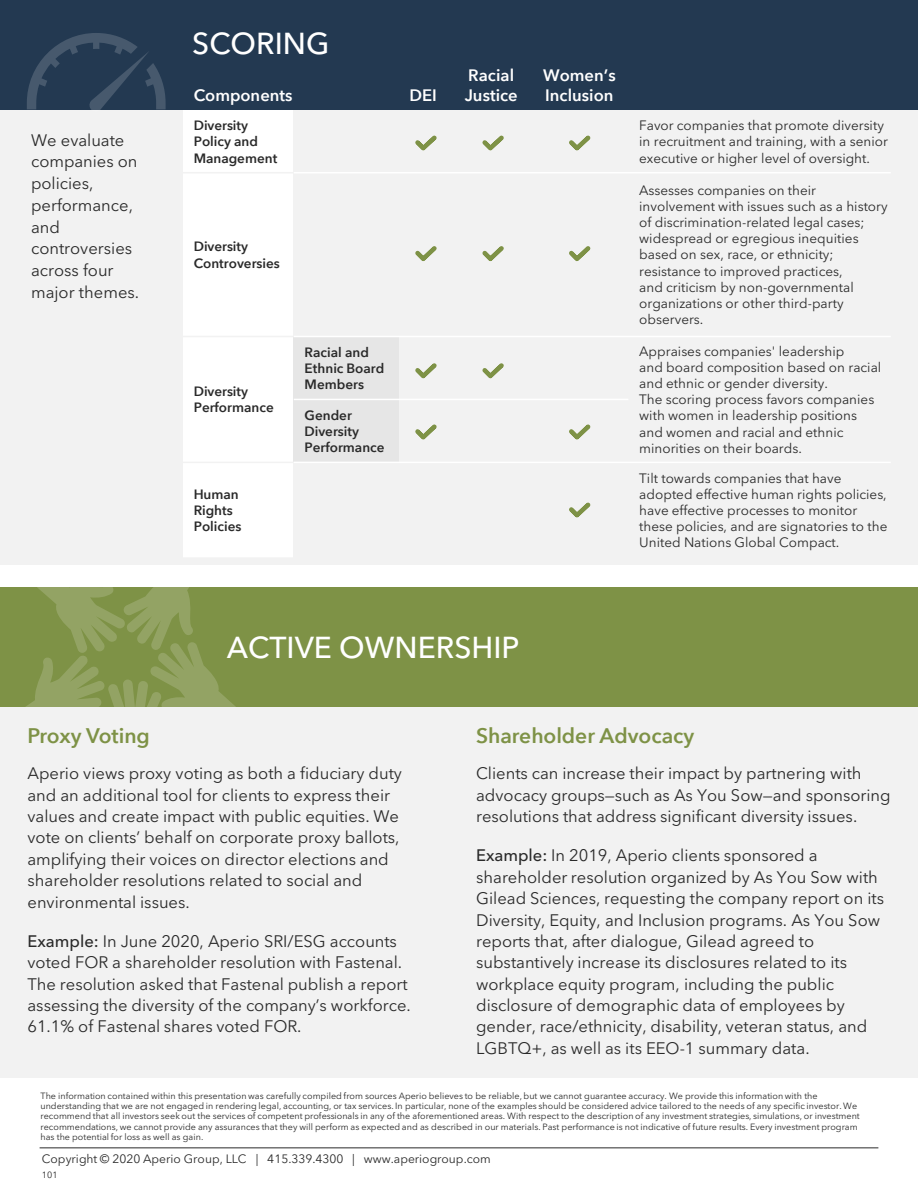
<style>
.page{position:relative;width:918px;height:1188px;background:#fff}
.page>*{position:absolute;margin:0;border:0;box-sizing:border-box;transform-origin:0 0}
.t1{font:500 30px "Avenir Next LT Pro";color:#fff}
.t2{font:600 21px "Avenir Next LT Pro";letter-spacing:-.005em;color:#7e9246}
.t3{font:16.5px/21.5px "Avenir Next LT Pro";color:#2a2a2a}
.t4{font:600 16.5px/19.8px "Avenir Next LT Pro";color:#fff}
.t5{font:13.5px/16.2px "Avenir Next LT Pro";color:#2a2a2a}
.t6{font:600 13.5px/16.2px "Avenir Next LT Pro";color:#2a2a2a}
.t7{font:12px "Avenir Next LT Pro";color:#2a2a2a}
.t8{font:9px/10.2px "Avenir Next LT Pro";letter-spacing:.005em;color:#2a2a2a}
.s1{font-weight:500}
</style>
<div class="page">
<hr style="left:40px;top:1147px;width:838px;height:1px;background:#2a2a2a">
<div style="left:0;top:588px;width:918px;height:119px;background:#7e9246"></div>
<svg style="left:14px;top:564px;width:225px;height:143px"></svg>
<div style="left:0;top:707px;width:918px;height:371px;background:#f2f2f2"></div>
<div style="left:0;top:12px;width:918px;height:552px;background:#f2f2f2"></div>
<div style="left:0;top:0;width:918px;height:110px;background:#233951"></div>
<div style="left:183px;top:110px;width:111px;height:63px;background:#fff"></div>
<div style="left:183px;top:173px;width:111px;height:164px;background:#fff"></div>
<div style="left:183px;top:337px;width:111px;height:125px;background:#fff"></div>
<div style="left:294px;top:337px;width:105px;height:62px;background:#e6e6e6"></div>
<div style="left:294px;top:399px;width:105px;height:63px;background:#e6e6e6"></div>
<div style="left:183px;top:462px;width:111px;height:96px;background:#fff"></div>
<hr style="left:183px;top:172px;width:111px;height:1px;background:#f2f2f2">
<hr style="left:294px;top:172px;width:597px;height:1px;background:#fff">
<hr style="left:183px;top:336px;width:111px;height:1px;background:#f2f2f2">
<hr style="left:294px;top:336px;width:597px;height:1px;background:#fff">
<hr style="left:294px;top:399px;width:334px;height:1px;background:#fff">
<hr style="left:183px;top:462px;width:111px;height:1px;background:#f2f2f2">
<hr style="left:294px;top:462px;width:597px;height:1px;background:#fff">
<hr style="left:183px;top:557px;width:216px;height:2px;background:#f2f2f2">
<svg style="left:415px;top:135px;width:22px;height:16px"></svg>
<svg style="left:482px;top:135px;width:22px;height:16px"></svg>
<svg style="left:569px;top:135px;width:22px;height:16px"></svg>
<svg style="left:415px;top:246px;width:22px;height:15px"></svg>
<svg style="left:482px;top:246px;width:22px;height:16px"></svg>
<svg style="left:569px;top:246px;width:22px;height:16px"></svg>
<svg style="left:569px;top:424px;width:22px;height:16px"></svg>
<svg style="left:415px;top:363px;width:22px;height:16px"></svg>
<svg style="left:482px;top:363px;width:22px;height:16px"></svg>
<svg style="left:415px;top:424px;width:22px;height:16px"></svg>
<svg style="left:569px;top:502px;width:22px;height:16px"></svg>
<svg style="left:27px;top:33px;width:139px;height:77px"></svg>
<p class="t3" style="left:31px;top:129px;width:110px">We evaluate companies on policies, performance, and controversies across four major themes.</p>
<p class="t1" style="left:192px;top:26px;width:139px">SCORING</p>
<p class="t4" style="left:194px;top:85px;width:100px">Components</p>
<p class="t4" style="left:410px;top:85px;width:29px">DEI</p>
<p class="t4" style="left:465px;top:65px;width:55px">Racial<br>Justice</p>
<p class="t4" style="left:543px;top:65px;width:74px">Women’s</p>
<p class="t4" style="left:545px;top:85px;width:70px">Inclusion</p>
<p class="t6" style="left:194px;top:117px;width:85px">Diversity<br>Policy and<br>Management</p>
<p class="t5" style="left:639px;top:117px;width:250px">Favor companies that promote diversity in recruitment and training, with a senior executive or higher level of oversight.</p>
<p class="t6" style="left:194px;top:239px;width:88px">Diversity<br>Controversies</p>
<p class="t6" style="left:194px;top:383px;width:82px">Diversity<br>Performance</p>
<p class="t6" style="left:194px;top:486px;width:49px">Human<br>Rights<br>Policies</p>
<p class="t5" style="left:639px;top:182px;width:250px">Assesses companies on their involvement with issues such as a history of discrimination-related legal cases; widespread or egregious inequities based on sex, race, or ethnicity; resistance to improved practices,<br>and criticism by non-governmental organizations or other third-party observers.</p>
<p class="t6" style="left:305px;top:344px;width:81px">Racial and<br>Ethnic Board<br>Members</p>
<p class="t5" style="left:639px;top:343px;width:244px">Appraises companies' leadership<br>and board composition based on racial and ethnic or gender diversity.<br>The scoring process favors companies with women in leadership positions and women and racial and ethnic minorities on their boards.</p>
<p class="t6" style="left:305px;top:407px;width:82px">Gender<br>Diversity<br>Performance</p>
<p class="t5" style="left:639px;top:470px;width:250px">Tilt towards companies that have adopted effective human rights policies, have effective processes to monitor these policies, and are signatories to the United Nations Global Compact.</p>
<p class="t1" style="left:227px;top:630px;width:294px">ACTIVE OWNERSHIP</p>
<p class="t2" style="left:28px;top:723px;width:124px">Proxy Voting</p>
<p class="t3" style="left:28px;top:763px;width:376px">Aperio views proxy voting as both a fiduciary duty and an additional tool for clients to express their values and create impact with public equities. We vote on clients’ behalf on corporate proxy ballots, amplifying their voices on director elections and shareholder resolutions related to social and environmental issues.</p>
<p class="t3" style="left:28px;top:931px;width:385px"><span class="s1">Example:</span> In June 2020, Aperio SRI/ESG accounts voted FOR a shareholder resolution with Fastenal.<br>The resolution asked that Fastenal publish a report assessing the diversity of the company’s workforce.<br>61.1% of Fastenal shares voted FOR.</p>
<p class="t2" style="left:476px;top:723px;width:220px">Shareholder Advocacy</p>
<p class="t3" style="left:476px;top:763px;width:416px">Clients can increase their impact by partnering with advocacy groups—such as As You Sow—and sponsoring resolutions that address significant diversity issues.</p>
<p class="t3" style="left:476px;top:845px;width:410px"><span class="s1">Example:</span> In 2019, Aperio clients sponsored a shareholder resolution organized by As You Sow with Gilead Sciences, requesting the company report on its Diversity, Equity, and Inclusion programs. As You Sow reports that, after dialogue, Gilead agreed to substantively increase its disclosures related to its workplace equity program, including the public disclosure of demographic data of employees by gender, race/ethnicity, disability, veteran status, and LGBTQ+, as well as its EEO-1 summary data.</p>
<p class="t8" style="left:41px;top:1091px;width:821px">The information contained within this presentation was carefully compiled from sources Aperio believes to be reliable, but we cannot guarantee accuracy. We provide this information with the understanding that we are not engaged in rendering legal, accounting, or tax services. In particular, none of the examples should be considered advice tailored to the needs of any specific investor. We recommend that all investors seek out the services of competent professionals in any of the aforementioned areas. With respect to the description of any investment strategies, simulations, or investment recommendations, we cannot provide any assurances that they will perform as expected and as described in our materials. Past performance is not indicative of future results. Every investment program has the potential for loss as well as gain.</p>
<p class="t7" style="left:42px;top:1152px;width:450px">Copyright © 2020 Aperio Group, LLC | 415.339.4300 | www.aperiogroup.com</p>
<p class="t8" style="left:42px;top:1169px;width:17px">101</p>
</div>
